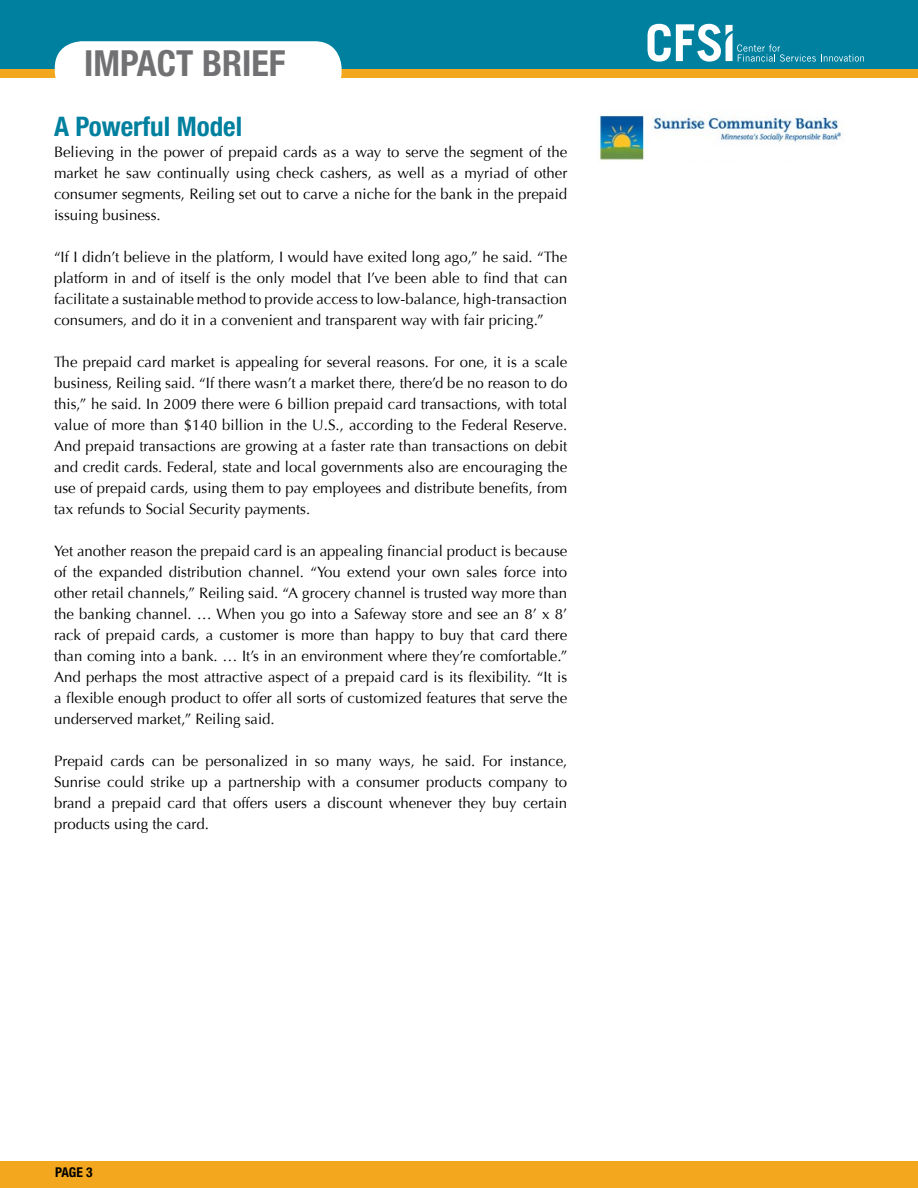
<style>
.page{position:relative;width:918px;height:1188px;background:#fff}
.page>*{position:absolute;margin:0;border:0;box-sizing:border-box;transform-origin:0 0}
.t1{font:700 condensed 36px "Helvetica Neue LT Std";color:#717073}
.t2{font:700 condensed 27px "Helvetica Neue LT Std";color:#00809f}
.t3{font:15px/21px "Optima";color:#000;text-align:justify}
.t4{font:700 condensed 13.5px "Helvetica Neue LT Std";color:#000}
</style>
<div class="page">
<div style="left:0;top:51px;width:918px;height:27px;background:#f3a71e"></div>
<div style="left:0;top:0;width:918px;height:68px;background:#00809f"></div>
<div style="left:55px;top:41px;width:287px;height:58px;background:#fff;border-radius:27px"></div>
<svg style="left:648px;top:24px;width:216px;height:38px"></svg>
<div style="left:0;top:1161px;width:918px;height:27px;background:#f3a71e"></div>
<img style="left:599px;top:115px;width:245px;height:46px">
<div style="left:647px;top:147px;width:197px;height:14px;background:#fff"></div>
<h1 class="t1" style="left:84px;top:42px;width:203px">IMPACT BRIEF</h1>
<h2 class="t2" style="left:54px;top:110px;width:190px">A Powerful Model</h2>
<p class="t3" style="left:54px;top:142px;width:515px">Believing in the power of prepaid cards as a way to serve the segment of the market he saw continually using check cashers, as well as a myriad of other consumer segments, Reiling set out to carve a niche for the bank in the prepaid issuing business.</p>
<p class="t3" style="left:54px;top:247px;width:515px">“If I didn’t believe in the platform, I would have exited long ago,” he said. “The platform in and of itself is the only model that I’ve been able to find that can facilitate a sustainable method to provide access to low-balance, high-transaction consumers, and do it in a convenient and transparent way with fair pricing.”</p>
<p class="t3" style="left:54px;top:352px;width:515px">The prepaid card market is appealing for several reasons. For one, it is a scale business, Reiling said. “If there wasn’t a market there, there’d be no reason to do this,” he said. In 2009 there were 6 billion prepaid card transactions, with total value of more than $140 billion in the U.S., according to the Federal Reserve.<br>And prepaid transactions are growing at a faster rate than transactions on debit and credit cards. Federal, state and local governments also are encouraging the use of prepaid cards, using them to pay employees and distribute benefits, from tax refunds to Social Security payments.</p>
<p class="t3" style="left:54px;top:541px;width:515px">Yet another reason the prepaid card is an appealing financial product is because of the expanded distribution channel. “You extend your own sales force into other retail channels,” Reiling said. “A grocery channel is trusted way more than the banking channel. … When you go into a Safeway store and see an 8’ x 8’ rack of prepaid cards, a customer is more than happy to buy that card there than coming into a bank. … It’s in an environment where they’re comfortable.” And perhaps the most attractive aspect of a prepaid card is its flexibility. “It is a flexible enough product to offer all sorts of customized features that serve the underserved market,” Reiling said.</p>
<p class="t3" style="left:54px;top:751px;width:515px">Prepaid cards can be personalized in so many ways, he said. For instance, Sunrise could strike up a partnership with a consumer products company to brand a prepaid card that offers users a discount whenever they buy certain products using the card.</p>
<p class="t4" style="left:55px;top:1164px;width:39px">PAGE 3</p>
</div>
